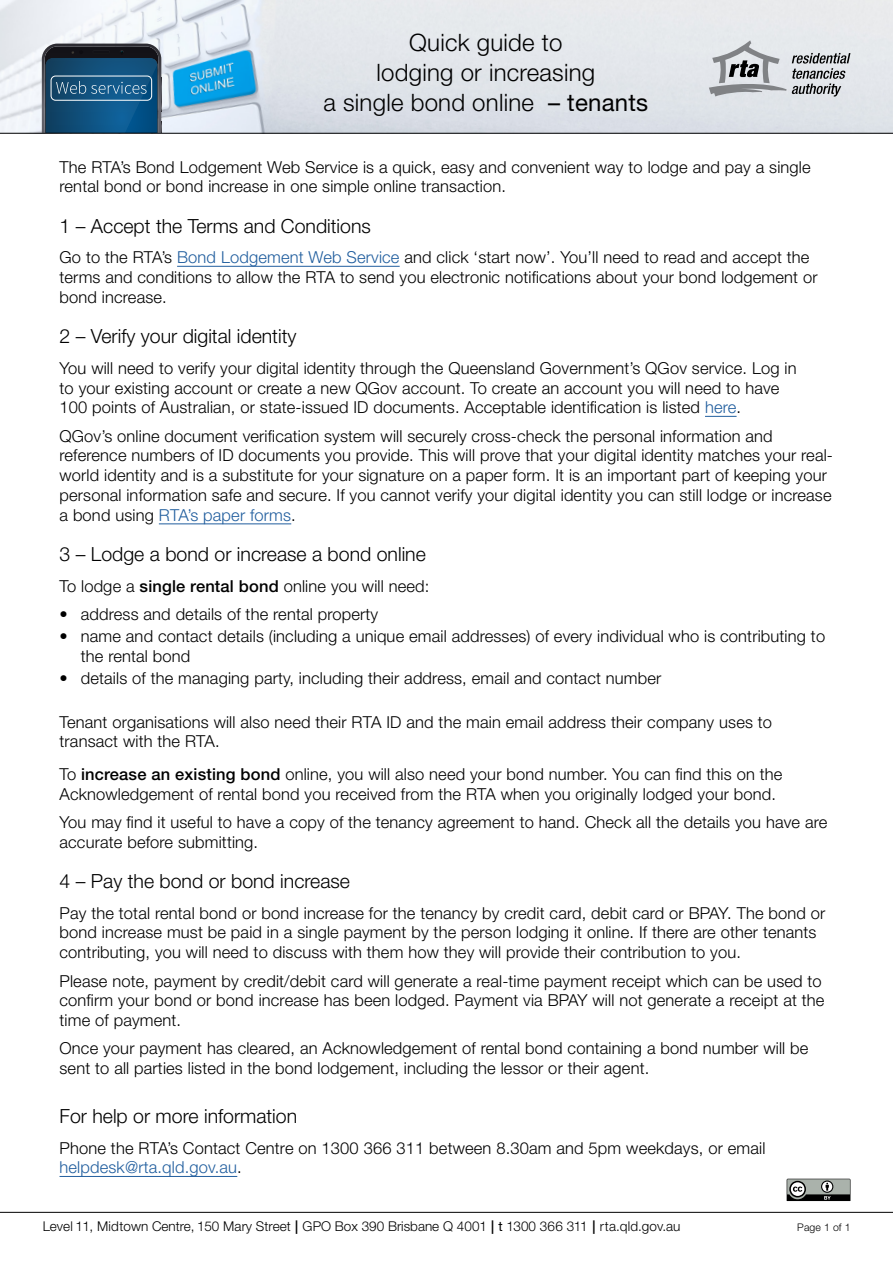
<style>
.page{position:relative;width:893px;height:1263px;background:#fff}
.page>*{position:absolute;margin:0;border:0;box-sizing:border-box;transform-origin:0 0}
.t1{font:300 24px/30px "Helvetica Neue";letter-spacing:.01em;color:#000;text-align:center}
.t2{font:300 19.5px "Helvetica Neue";color:#000}
.t3{font:300 16.5px/19.8px "Helvetica Neue";letter-spacing:.01em;color:#000}
.t4{font:300 13.5px "Helvetica Neue";color:#000}
.t5{font:300 10.5px "Helvetica Neue";letter-spacing:.01em;color:#000}
.s1{font-weight:400}
.s2{color:#215e9e}
.s3{font-weight:500}
</style>
<div class="page">
<img style="left:0;top:0;width:893px;height:133px">
<svg style="left:42px;top:44px;width:120px;height:89px;background:#205073"></svg>
<svg style="left:709px;top:40px;width:141px;height:57px;background:#babdc1"></svg>
<hr style="left:0;top:133px;width:893px;height:1px;background:#000">
<hr style="left:0;top:1212px;width:893px;height:1px;background:#000">
<svg style="left:787px;top:1179px;width:63px;height:22px"></svg>
<hr style="left:177px;top:266px;width:223px;height:1px;background:#215e9e">
<hr style="left:705px;top:416px;width:32px;height:1px;background:#215e9e">
<hr style="left:159px;top:523px;width:132px;height:1px;background:#215e9e">
<hr style="left:60px;top:1176px;width:177px;height:1px;background:#215e9e">
<h1 class="t1" style="left:324px;top:27px;width:326px">Quick guide to<br>lodging or increasing<br>a single bond online <span class="s1">– tenants</span></h1>
<p class="t3" style="left:60px;top:157px;width:753px">The RTA’s Bond Lodgement Web Service is a quick, easy and convenient way to lodge and pay a single rental bond or bond increase in one simple online transaction.</p>
<p class="t2" style="left:60px;top:214px;width:313px">1 – Accept the Terms and Conditions</p>
<p class="t3" style="left:60px;top:247px;width:760px">Go to the RTA’s <span class="s2">Bond Lodgement Web Service</span> and click ‘start now’. You’ll need to read and accept the terms and conditions to allow the RTA to send you electronic notifications about your bond lodgement or bond increase.</p>
<p class="t2" style="left:60px;top:324px;width:238px">2 – Verify your digital identity</p>
<p class="t3" style="left:60px;top:358px;width:739px">You will need to verify your digital identity through the Queensland Government’s QGov service. Log in to your existing account or create a new QGov account. To create an account you will need to have<br>100 points of Australian, or state-issued ID documents. Acceptable identification is listed <span class="s2">here</span>.</p>
<p class="t3" style="left:60px;top:425px;width:775px">QGov’s online document verification system will securely cross-check the personal information and reference numbers of ID documents you provide. This will prove that your digital identity matches your real&shy;world identity and is a substitute for your signature on a paper form. It is an important part of keeping your personal information safe and secure. If you cannot verify your digital identity you can still lodge or increase a bond using <span class="s2">RTA’s paper forms</span>.</p>
<p class="t2" style="left:60px;top:542px;width:368px">3 – Lodge a bond or increase a bond online</p>
<p class="t3" style="left:60px;top:576px;width:371px">To lodge a <span class="s3">single rental bond</span> online you will need:</p>
<p class="t3" style="left:60px;top:604px;width:320px">• address and details of the rental property</p>
<p class="t3" style="left:81px;top:626px;width:746px;text-indent:-21px">• name and contact details (including a unique email addresses) of every individual who is contributing to the rental bond</p>
<p class="t3" style="left:60px;top:667px;width:603px">• details of the managing party, including their address, email and contact number</p>
<p class="t3" style="left:60px;top:711px;width:714px">Tenant organisations will also need their RTA ID and the main email address their company uses to transact with the RTA.</p>
<p class="t3" style="left:60px;top:764px;width:724px">To <span class="s3">increase an existing bond</span> online, you will also need your bond number. You can find this on the<br>Acknowledgement of rental bond you received from the RTA when you originally lodged your bond.</p>
<p class="t3" style="left:60px;top:812px;width:769px">You may find it useful to have a copy of the tenancy agreement to hand. Check all the details you have are accurate before submitting.</p>
<p class="t2" style="left:60px;top:869px;width:292px">4 – Pay the bond or bond increase</p>
<p class="t3" style="left:60px;top:902px;width:767px">Pay the total rental bond or bond increase for the tenancy by credit card, debit card or BPAY. The bond or bond increase must be paid in a single payment by the person lodging it online. If there are other tenants contributing, you will need to discuss with them how they will provide their contribution to you.</p>
<p class="t3" style="left:60px;top:970px;width:766px">Please note, payment by credit/debit card will generate a real-time payment receipt which can be used to confirm your bond or bond increase has been lodged. Payment via BPAY will not generate a receipt at the time of payment.</p>
<p class="t3" style="left:60px;top:1038px;width:750px">Once your payment has cleared, an Acknowledgement of rental bond containing a bond number will be sent to all parties listed in the bond lodgement, including the lessor or their agent.</p>
<p class="t2" style="left:60px;top:1104px;width:239px">For help or more information</p>
<p class="t3" style="left:60px;top:1137px;width:707px">Phone the RTA’s Contact Centre on 1300 366 311 between 8.30am and 5pm weekdays, or email <span class="s2">helpdesk@rta.qld.gov.au</span>.</p>
<p class="t4" style="left:43px;top:1218px;width:639px">Level 11, Midtown Centre, 150 Mary Street <span class="s3">|</span> GPO Box 390 Brisbane Q 4001 <span class="s3">|</span> <span class="s1">t</span> 1300 366 311 <span class="s3">|</span> rta.qld.gov.au</p>
<p class="t5" style="left:797px;top:1221px;width:55px">Page 1 of 1</p>
</div>
